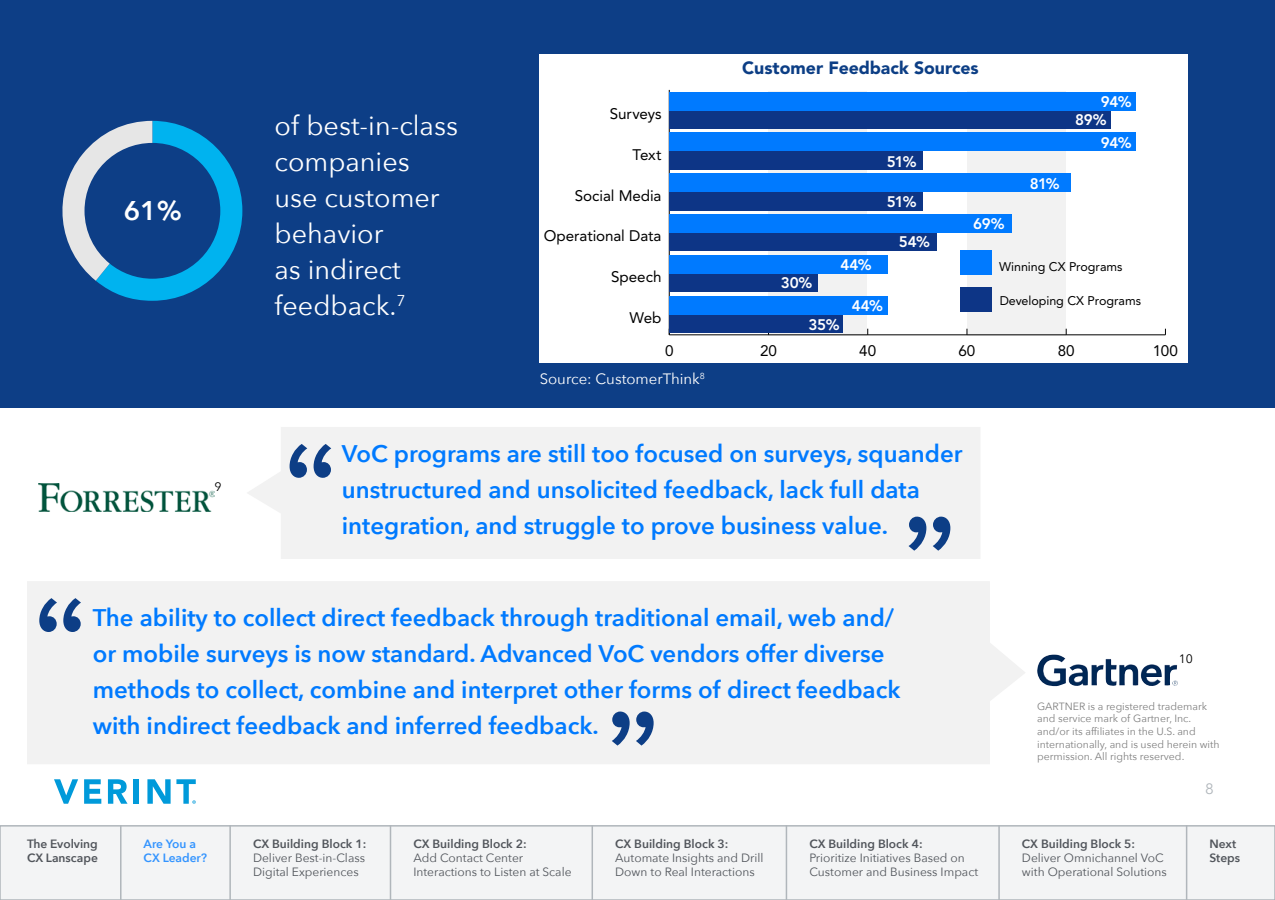
<style>
.page{position:relative;width:1275px;height:900px;background:#fff}
.page>*{position:absolute;margin:0;border:0;box-sizing:border-box;transform-origin:0 0}
.t1{font:150px "Proxima Nova";color:#0d3e86}
.t2{font:27px/36px "Avenir Next";color:#fff}
.t3{font:600 27px "Avenir Next";color:#fff}
.t4{font:600 24px/36px "Avenir Next";color:#007aff}
.t5{font:900 17.7px "Avenir";color:#0c3e85}
.t6{font:15.3px "Avenir";letter-spacing:-.005em;color:#000}
.t7{font:800 15.3px/17.5px "Avenir";letter-spacing:-.03em;color:#fff}
.t8{font:15px "Avenir Next";color:#fff}
.t9{font:15px "Avenir Next";color:#b0b6bb}
.t10{font:12.45px "Avenir";letter-spacing:-.005em;color:#000}
.t11{font:12.3px "Avenir Next";color:#000}
.t12{font:12px/14.4px "Avenir Next";color:#51555b}
.t13{font:600 12px/14.4px "Avenir Next";color:#51555b}
.t14{font:600 12px/14.4px "Avenir Next";color:#3394ff}
.t15{font:10.5px/12.6px "Avenir Next";color:#808080}
</style>
<div class="page">
<svg style="left:54px;top:779px;width:24px;height:25px"></svg>
<svg style="left:84px;top:779px;width:17px;height:25px"></svg>
<svg style="left:108px;top:779px;width:20px;height:25px"></svg>
<div style="left:134px;top:779px;width:5px;height:25px;background:#009ada"></div>
<svg style="left:147px;top:779px;width:49px;height:25px"></svg>
<div style="left:248px;top:427px;width:732px;height:132px;background:#f2f2f2"></div>
<img style="left:38px;top:483px;width:177px;height:28px">
<div style="left:0;top:0;width:1275px;height:408px;background:#0d3e86"></div>
<svg style="left:62px;top:121px;width:180px;height:180px"></svg>
<div style="left:27px;top:581px;width:998px;height:183px;background:#f2f2f2"></div>
<img style="left:1037px;top:655px;width:141px;height:32px">
<div style="left:0;top:826px;width:1275px;height:74px;background:#f3f4f5"></div>
<div style="left:0;top:825px;width:1275px;height:75px;border:2px solid #b0b6bb"></div>
<hr style="left:120px;top:825px;width:2px;height:75px;background:#b0b6bb">
<hr style="left:229px;top:825px;width:2px;height:75px;background:#b0b6bb">
<hr style="left:390px;top:825px;width:1px;height:75px;background:#b0b6bb">
<hr style="left:592px;top:825px;width:1px;height:75px;background:#b0b6bb">
<hr style="left:786px;top:825px;width:1px;height:75px;background:#b0b6bb">
<hr style="left:998px;top:825px;width:2px;height:75px;background:#b0b6bb">
<hr style="left:1186px;top:825px;width:1px;height:75px;background:#b0b6bb">
<div style="left:539px;top:54px;width:648px;height:308px;background:#fff"></div>
<div style="left:768px;top:91px;width:99px;height:245px;background:#f2f2f2"></div>
<div style="left:967px;top:91px;width:98px;height:245px;background:#f2f2f2"></div>
<hr style="left:669px;top:334px;width:496px;height:1px;background:#000">
<hr style="left:669px;top:90px;width:1px;height:245px;background:#000">
<div style="left:960px;top:287px;width:31px;height:24px;background:#0d3586"></div>
<div style="left:669px;top:110px;width:442px;height:19px;background:#0d3586"></div>
<div style="left:669px;top:151px;width:253px;height:19px;background:#0d3586"></div>
<div style="left:669px;top:192px;width:253px;height:18px;background:#0d3586"></div>
<div style="left:669px;top:233px;width:268px;height:18px;background:#0d3586"></div>
<div style="left:669px;top:274px;width:149px;height:18px;background:#0d3586"></div>
<div style="left:669px;top:314px;width:174px;height:19px;background:#0d3586"></div>
<div style="left:960px;top:250px;width:31px;height:25px;background:#007aff"></div>
<div style="left:669px;top:92px;width:467px;height:18px;background:#007aff"></div>
<div style="left:669px;top:133px;width:467px;height:18px;background:#007aff"></div>
<div style="left:669px;top:174px;width:402px;height:18px;background:#007aff"></div>
<div style="left:669px;top:214px;width:343px;height:19px;background:#007aff"></div>
<div style="left:669px;top:255px;width:219px;height:19px;background:#007aff"></div>
<div style="left:669px;top:296px;width:219px;height:18px;background:#007aff"></div>
<p class="t3" style="left:124px;top:199px;width:60px">61%</p>
<p class="t11" style="left:215px;top:482px;width:9px">9</p>
<p class="t2" style="left:275px;top:110px;width:185px">of best-in-class companies use customer behavior<br>as indirect feedback.<sup>7</sup></p>
<p class="t6" style="left:610px;top:107px;width:53px">Surveys</p>
<p class="t6" style="left:633px;top:148px;width:30px">Text</p>
<p class="t6" style="left:575px;top:189px;width:88px">Social Media</p>
<p class="t6" style="left:544px;top:230px;width:119px">Operational Data</p>
<p class="t6" style="left:611px;top:270px;width:52px">Speech</p>
<p class="t6" style="left:630px;top:311px;width:33px">Web</p>
<p class="t5" style="left:742px;top:58px;width:238px">Customer Feedback Sources</p>
<p class="t7" style="left:887px;top:153px;width:31px">51%</p>
<p class="t7" style="left:887px;top:193px;width:31px">51%</p>
<p class="t7" style="left:899px;top:233px;width:32px">54%</p>
<p class="t7" style="left:973px;top:215px;width:33px">69%</p>
<p class="t7" style="left:1030px;top:175px;width:32px">81%</p>
<p class="t7" style="left:1075px;top:93px;width:58px;text-indent:26px">94%<br>89%</p>
<p class="t7" style="left:1101px;top:134px;width:32px">94%</p>
<p class="t7" style="left:781px;top:274px;width:33px">30%</p>
<p class="t7" style="left:840px;top:256px;width:33px">44%</p>
<p class="t7" style="left:852px;top:297px;width:33px">44%</p>
<p class="t7" style="left:808px;top:316px;width:33px">35%</p>
<p class="t10" style="left:999px;top:261px;width:125px">Winning CX Programs</p>
<p class="t10" style="left:1000px;top:296px;width:143px">Developing CX Programs</p>
<p class="t6" style="left:665px;top:344px;width:10px">0</p>
<p class="t6" style="left:760px;top:344px;width:18px">20</p>
<p class="t6" style="left:859px;top:344px;width:18px">40</p>
<p class="t6" style="left:959px;top:344px;width:18px">60</p>
<p class="t6" style="left:1058px;top:344px;width:19px">80</p>
<p class="t6" style="left:1153px;top:344px;width:27px">100</p>
<p class="t8" style="left:540px;top:372px;width:167px">Source: CustomerThink<sup>8</sup></p>
<h1 class="t1" style="left:281px;top:433px;width:60px">“</h1>
<p class="t4" style="left:342px;top:438px;width:622px">VoC programs are still too focused on surveys, squander unstructured and unsolicited feedback, lack full data integration, and struggle to prove business value.</p>
<h1 class="t1" style="left:900px;top:505px;width:60px">”</h1>
<h1 class="t1" style="left:31px;top:587px;width:60px">“</h1>
<p class="t4" style="left:93px;top:601px;width:809px">The ability to collect direct feedback through traditional email, web and/ or mobile surveys is now standard. Advanced VoC vendors offer diverse methods to collect, combine and interpret other forms of direct feedback with indirect feedback and inferred feedback.</p>
<h1 class="t1" style="left:603px;top:700px;width:60px">”</h1>
<p class="t13" style="left:27px;top:837px;width:72px">The Evolving<br>CX Lanscape</p>
<p class="t14" style="left:144px;top:837px;width:65px">Are You a<br>CX Leader?</p>
<p class="t13" style="left:253px;top:837px;width:115px">CX Building Block 1:</p>
<p class="t12" style="left:253px;top:852px;width:114px">Deliver Best-in-Class<br>Digital Experiences</p>
<p class="t13" style="left:413px;top:837px;width:115px">CX Building Block 2:</p>
<p class="t12" style="left:413px;top:852px;width:160px">Add Contact Center<br>Interactions to Listen at Scale</p>
<p class="t13" style="left:615px;top:837px;width:115px">CX Building Block 3:</p>
<p class="t12" style="left:615px;top:852px;width:150px">Automate Insights and Drill<br>Down to Real Interactions</p>
<p class="t13" style="left:809px;top:837px;width:115px">CX Building Block 4:</p>
<p class="t12" style="left:809px;top:852px;width:170px">Prioritize Initiatives Based on<br>Customer and Business Impact</p>
<p class="t11" style="left:1179px;top:654px;width:16px">10</p>
<p class="t15" style="left:1037px;top:701px;width:184px">GARTNER is a registered trademark and service mark of Gartner, Inc. and/or its affiliates in the U.S. and internationally, and is used herein with permission. All rights reserved.</p>
<p class="t13" style="left:1022px;top:837px;width:115px">CX Building Block 5:</p>
<p class="t12" style="left:1022px;top:852px;width:146px">Deliver Omnichannel VoC with Operational Solutions</p>
<p class="t9" style="left:1205px;top:783px;width:10px">8</p>
<p class="t13" style="left:1210px;top:837px;width:32px">Next<br>Steps</p>
</div>
